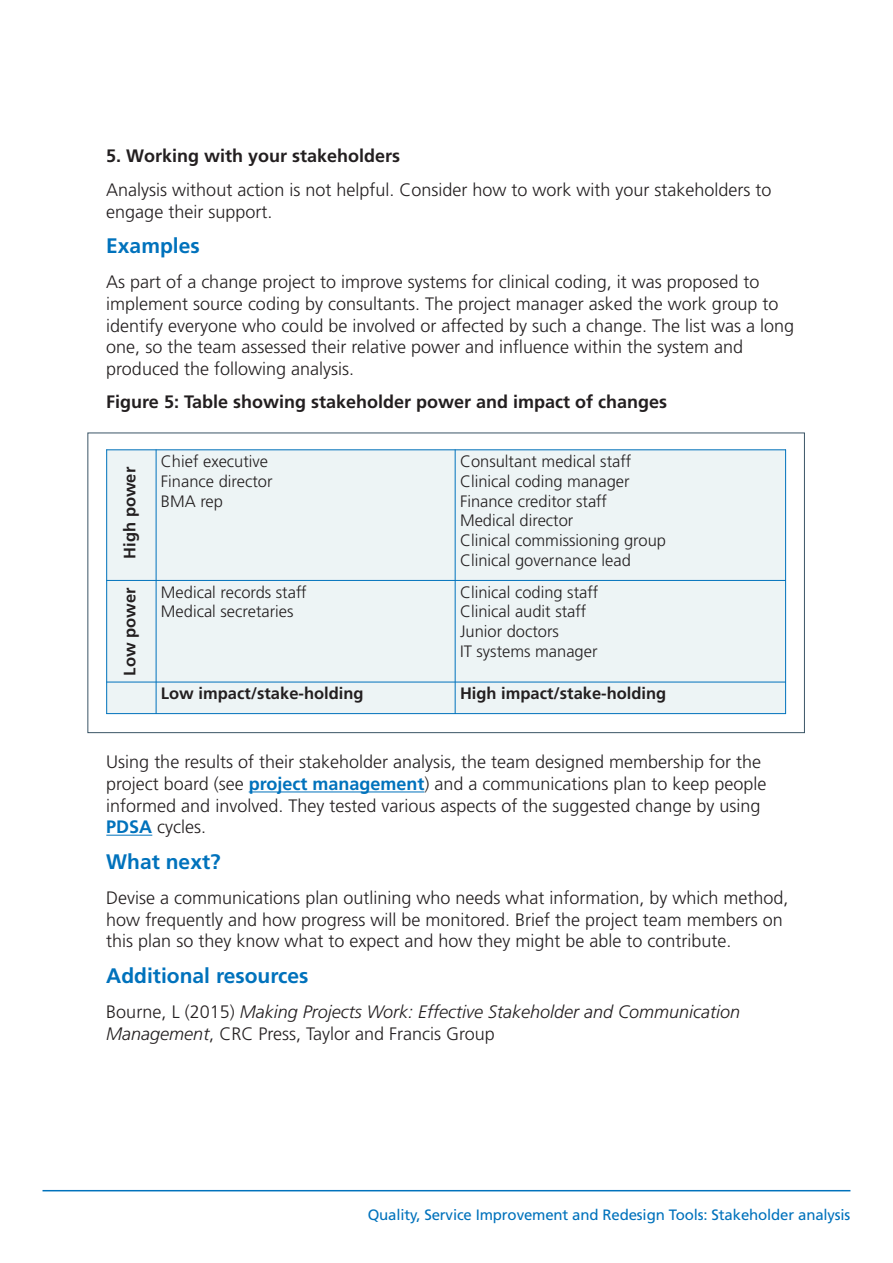
<style>
.page{position:relative;width:893px;height:1263px;background:#fff}
.page>*{position:absolute;margin:0;border:0;box-sizing:border-box;transform-origin:0 0}
.t1{font:700 21px "Frutiger LT Std";color:#0072bc}
.t2{font:300 18px/21.6px "Frutiger LT Std";color:#231f20}
.t3{font:italic 300 18px/21.6px "Frutiger LT Std";color:#231f20}
.t4{font:700 18px "Frutiger LT Std";color:#231f20}
.t5{font:300 16.5px/19.8px "Frutiger LT Std";color:#231f20}
.t6{font:700 16.5px "Frutiger LT Std";color:#231f20}
.t7{font:15px "Frutiger LT Std";letter-spacing:-.01em;color:#0072bc}
.s1{font-weight:700;color:#0072bc}
.s2{font-style:normal}
</style>
<div class="page">
<hr style="left:43px;top:1190px;width:807px;height:1px;background:#0072bc">
<hr style="left:249px;top:791px;width:175px;height:1px;background:#0072bc">
<hr style="left:106px;top:835px;width:46px;height:1px;background:#0072bc">
<div style="left:106px;top:449px;width:50px;height:131px;background:#edf4f5"></div>
<div style="left:156px;top:449px;width:299px;height:131px;background:#edf4f5"></div>
<div style="left:455px;top:449px;width:331px;height:131px;background:#edf4f5"></div>
<div style="left:106px;top:580px;width:50px;height:102px;background:#edf4f5"></div>
<div style="left:156px;top:580px;width:299px;height:102px;background:#edf4f5"></div>
<div style="left:455px;top:580px;width:331px;height:102px;background:#edf4f5"></div>
<div style="left:106px;top:682px;width:50px;height:32px;background:#edf4f5"></div>
<div style="left:156px;top:682px;width:299px;height:32px;background:#edf4f5"></div>
<div style="left:455px;top:682px;width:331px;height:32px;background:#edf4f5"></div>
<hr style="left:106px;top:449px;width:1px;height:265px;background:#0072bc">
<hr style="left:156px;top:449px;width:1px;height:265px;background:#0072bc">
<hr style="left:455px;top:449px;width:1px;height:265px;background:#0072bc">
<hr style="left:785px;top:449px;width:1px;height:265px;background:#0072bc">
<hr style="left:106px;top:449px;width:680px;height:1px;background:#0072bc">
<hr style="left:106px;top:580px;width:680px;height:1px;background:#0072bc">
<hr style="left:106px;top:682px;width:680px;height:1px;background:#0072bc">
<hr style="left:106px;top:713px;width:680px;height:1px;background:#0072bc">
<p class="t4" style="left:106px;top:149px;width:295px">5. Working with your stakeholders</p>
<p class="t2" style="left:106px;top:180px;width:667px">Analysis without action is not helpful. Consider how to work with your stakeholders to engage their support.</p>
<p class="t1" style="left:106px;top:238px;width:95px">Examples</p>
<p class="t2" style="left:106px;top:273px;width:689px">As part of a change project to improve systems for clinical coding, it was proposed to implement source coding by consultants. The project manager asked the work group to identify everyone who could be involved or affected by such a change. The list was a long one, so the team assessed their relative power and influence within the system and produced the following analysis.</p>
<p class="t4" style="left:106px;top:395px;width:562px">Figure 5: Table showing stakeholder power and impact of changes</p>
<p class="t6" style="left:123px;top:559px;width:93px;rotate:-90deg">High power</p>
<p class="t6" style="left:123px;top:675px;width:90px;rotate:-90deg">Low power</p>
<p class="t5" style="left:161px;top:453px;width:113px">Chief executive<br>Finance director<br>BMA rep</p>
<p class="t5" style="left:460px;top:453px;width:207px">Consultant medical staff<br>Clinical coding manager<br>Finance creditor staff<br>Medical director<br>Clinical commissioning group<br>Clinical governance lead</p>
<p class="t5" style="left:161px;top:583px;width:147px">Medical records staff<br>Medical secretaries</p>
<p class="t5" style="left:460px;top:583px;width:140px">Clinical coding staff<br>Clinical audit staff<br>Junior doctors<br>IT systems manager</p>
<p class="t6" style="left:161px;top:687px;width:204px">Low impact/stake-holding</p>
<p class="t6" style="left:460px;top:687px;width:208px">High impact/stake-holding</p>
<p class="t2" style="left:106px;top:753px;width:662px">Using the results of their stakeholder analysis, the team designed membership for the project board (see <span class="s1">project management</span>) and a communications plan to keep people informed and involved. They tested various aspects of the suggested change by using <span class="s1">PDSA</span> cycles.</p>
<p class="t1" style="left:106px;top:853px;width:116px">What next?</p>
<p class="t2" style="left:106px;top:888px;width:684px">Devise a communications plan outlining who needs what information, by which method, how frequently and how progress will be monitored. Brief the project team members on this plan so they know what to expect and how they might be able to contribute.</p>
<p class="t1" style="left:106px;top:967px;width:204px">Additional resources</p>
<p class="t3" style="left:106px;top:1002px;width:635px"><span class="s2">Bourne, L (2015)</span> Making Projects Work: Effective Stakeholder and Communication<br>Management<span class="s2">, CRC Press, Taylor and Francis Group</span></p>
<p class="t7" style="left:368px;top:1209px;width:484px">Quality, Service Improvement and Redesign Tools: Stakeholder analysis</p>
</div>
